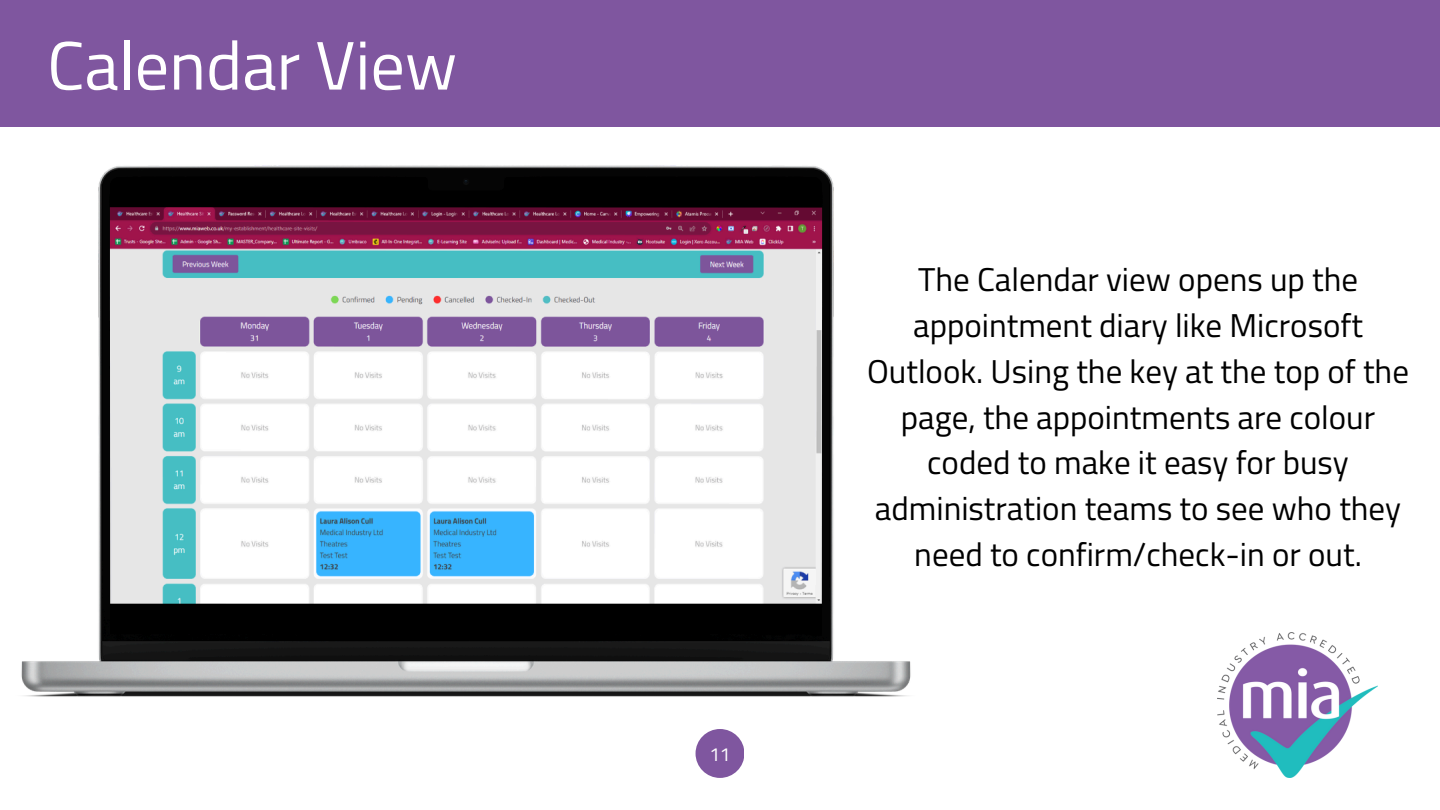
<style>
.page{position:relative;width:1440px;height:810px;background:#fff}
.page>*{position:absolute;margin:0;border:0;box-sizing:border-box;transform-origin:0 0}
.t1{font:68.6px "Titillium Web";color:#fff}
.t2{font:33px/45.8px "Titillium Web";color:#000;text-align:center}
.t3{font:19px "Titillium Web";color:#fff}
</style>
<div class="page">
<img style="left:21px;top:165px;width:890px;height:613px">
<div style="left:0;top:0;width:1440px;height:127px;background:#7f569f"></div>
<div style="left:696px;top:729px;width:48px;height:49px;background:#7f569f;border-radius:50%"></div>
<img style="left:1217px;top:632px;width:160px;height:146px">
<p class="t1" style="left:47px;top:12px;width:412px">Calendar View</p>
<h1 class="t3" style="left:709px;top:739px;width:23px">11</h1>
<p class="t2" style="left:867px;top:256px;width:543px">The Calendar view opens up the appointment diary like Microsoft Outlook. Using the key at the top of the page, the appointments are colour coded to make it easy for busy administration teams to see who they need to confirm/check-in or out.</p>
</div>
